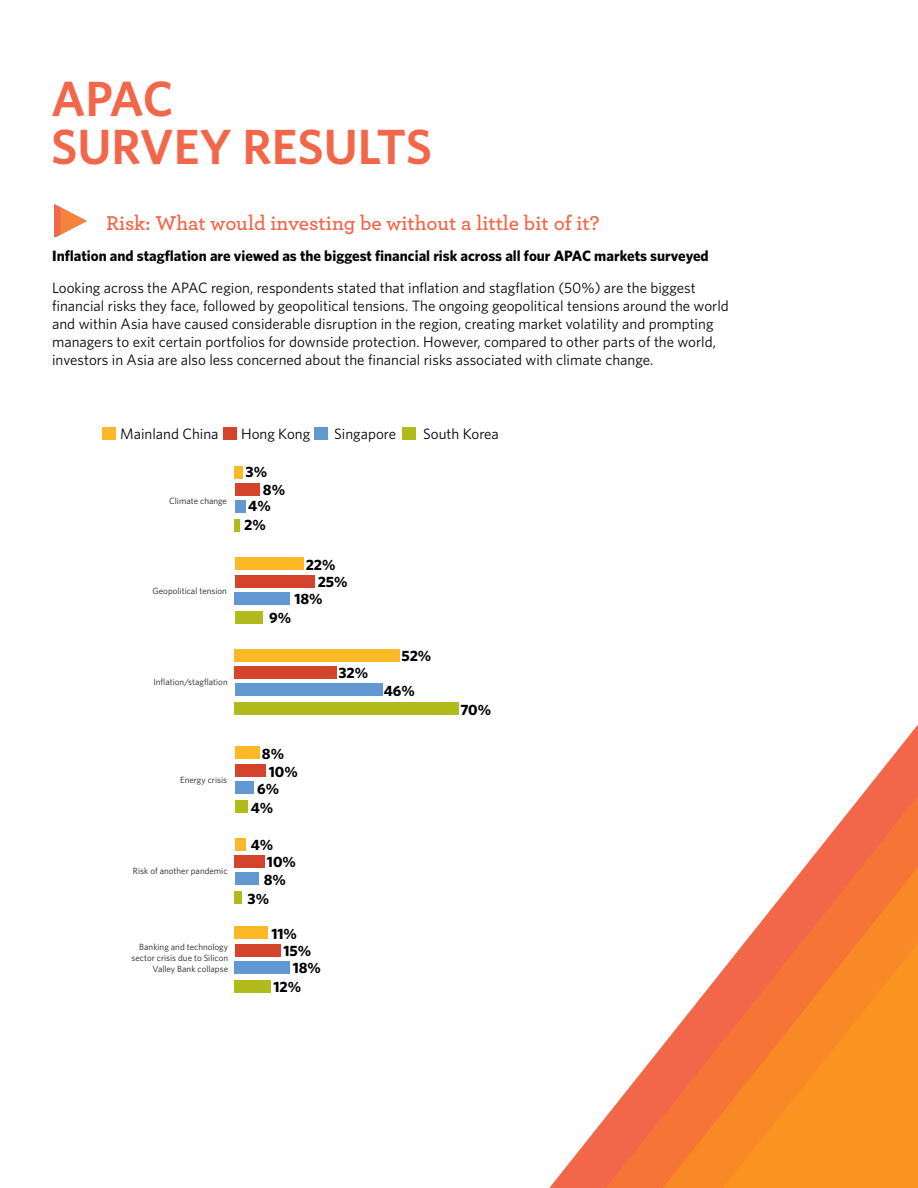
<style>
.page{position:relative;width:918px;height:1188px;background:#fff}
.page>*{position:absolute;margin:0;border:0;box-sizing:border-box;transform-origin:0 0}
.t1{font:600 49.5px "Whitney";color:#f26649}
.t2{font:600 21px "Archer";color:#f26649}
.t3{font:15px/18px "Whitney";color:#040503}
.t4{font:700 15px "Whitney";color:#040503}
.t5{font:700 15px "Whitney";color:#000}
.t6{font:15px "Whitney";color:#000}
.t7{font:9px/10.8px "Whitney";color:#231f20;text-align:right}
</style>
<div class="page">
<div style="left:102px;top:427px;width:13px;height:13px;background:#fdb825"></div>
<div style="left:315px;top:427px;width:13px;height:13px;background:#6298d1"></div>
<div style="left:223px;top:427px;width:14px;height:13px;background:#d4432c"></div>
<div style="left:402px;top:427px;width:14px;height:13px;background:#b2bb1c"></div>
<div style="left:235px;top:466px;width:8px;height:13px;background:#fdb825"></div>
<div style="left:235px;top:483px;width:24px;height:13px;background:#d4432c"></div>
<div style="left:235px;top:501px;width:10px;height:12px;background:#6298d1"></div>
<div style="left:235px;top:558px;width:68px;height:12px;background:#fdb825"></div>
<div style="left:235px;top:575px;width:80px;height:13px;background:#d4432c"></div>
<div style="left:235px;top:592px;width:55px;height:13px;background:#6298d1"></div>
<div style="left:235px;top:649px;width:165px;height:13px;background:#fdb825"></div>
<div style="left:235px;top:666px;width:102px;height:13px;background:#d4432c"></div>
<div style="left:235px;top:684px;width:148px;height:12px;background:#6298d1"></div>
<div style="left:235px;top:747px;width:24px;height:12px;background:#fdb825"></div>
<div style="left:235px;top:764px;width:30px;height:13px;background:#d4432c"></div>
<div style="left:235px;top:781px;width:19px;height:13px;background:#6298d1"></div>
<div style="left:235px;top:838px;width:10px;height:13px;background:#fdb825"></div>
<div style="left:235px;top:855px;width:30px;height:13px;background:#d4432c"></div>
<div style="left:235px;top:873px;width:24px;height:12px;background:#6298d1"></div>
<div style="left:235px;top:927px;width:33px;height:12px;background:#fdb825"></div>
<div style="left:235px;top:944px;width:46px;height:13px;background:#d4432c"></div>
<div style="left:235px;top:961px;width:55px;height:13px;background:#6298d1"></div>
<div style="left:235px;top:519px;width:5px;height:13px;background:#b2bb1c"></div>
<div style="left:235px;top:611px;width:27px;height:12px;background:#b2bb1c"></div>
<div style="left:235px;top:702px;width:224px;height:13px;background:#b2bb1c"></div>
<div style="left:235px;top:800px;width:12px;height:12px;background:#b2bb1c"></div>
<div style="left:235px;top:891px;width:7px;height:13px;background:#b2bb1c"></div>
<div style="left:235px;top:980px;width:36px;height:12px;background:#b2bb1c"></div>
<img style="left:54px;top:205px;width:32px;height:31px">
<svg style="left:549px;top:1134px;width:43px;height:54px"></svg>
<svg style="left:592px;top:724px;width:326px;height:464px"></svg>
<svg style="left:646px;top:729px;width:272px;height:459px"></svg>
<p class="t1" style="left:51px;top:66px;width:124px">APAC</p>
<p class="t1" style="left:51px;top:114px;width:383px">SURVEY RESULTS</p>
<p class="t2" style="left:106px;top:207px;width:495px">Risk: What would investing be without a little bit of it?</p>
<p class="t4" style="left:52px;top:246px;width:658px">Inflation and stagflation are viewed as the biggest financial risk across all four APAC markets surveyed</p>
<p class="t3" style="left:52px;top:278px;width:678px">Looking across the APAC region, respondents stated that inflation and stagflation (50%) are the biggest financial risks they face, followed by geopolitical tensions. The ongoing geopolitical tensions around the world and within Asia have caused considerable disruption in the region, creating market volatility and prompting managers to exit certain portfolios for downside protection. However, compared to other parts of the world, investors in Asia are also less concerned about the financial risks associated with climate change.</p>
<p class="t6" style="left:120px;top:424px;width:100px">Mainland China</p>
<p class="t6" style="left:241px;top:424px;width:71px">Hong Kong</p>
<p class="t6" style="left:334px;top:424px;width:63px">Singapore</p>
<p class="t6" style="left:423px;top:424px;width:77px">South Korea</p>
<p class="t5" style="left:246px;top:462px;width:23px">3%</p>
<p class="t5" style="left:263px;top:480px;width:24px">8%</p>
<p class="t5" style="left:248px;top:496px;width:24px">4%</p>
<p class="t7" style="left:169px;top:495px;width:59px">Climate change</p>
<p class="t7" style="left:153px;top:585px;width:76px">Geopolitical tension</p>
<p class="t7" style="left:153px;top:676px;width:76px">Inflation/stagflation</p>
<p class="t5" style="left:244px;top:514px;width:23px">2%</p>
<p class="t5" style="left:306px;top:554px;width:31px">22%</p>
<p class="t5" style="left:318px;top:572px;width:32px">25%</p>
<p class="t5" style="left:294px;top:589px;width:30px">18%</p>
<p class="t5" style="left:269px;top:608px;width:24px">9%</p>
<p class="t5" style="left:338px;top:663px;width:31px">32%</p>
<p class="t5" style="left:401px;top:646px;width:32px">52%</p>
<p class="t5" style="left:384px;top:681px;width:33px">46%</p>
<p class="t7" style="left:180px;top:774px;width:48px">Energy crisis</p>
<p class="t7" style="left:133px;top:865px;width:96px">Risk of another pandemic</p>
<p class="t7" style="left:132px;top:941px;width:98px">Banking and technology sector crisis due to Silicon<br>Valley Bank collapse</p>
<p class="t5" style="left:262px;top:744px;width:24px">8%</p>
<p class="t5" style="left:269px;top:761px;width:31px">10%</p>
<p class="t5" style="left:257px;top:779px;width:24px">6%</p>
<p class="t5" style="left:251px;top:798px;width:24px">4%</p>
<p class="t5" style="left:251px;top:835px;width:24px">4%</p>
<p class="t5" style="left:267px;top:852px;width:31px">10%</p>
<p class="t5" style="left:264px;top:870px;width:24px">8%</p>
<p class="t5" style="left:248px;top:888px;width:23px">3%</p>
<p class="t5" style="left:271px;top:923px;width:27px">11%</p>
<p class="t5" style="left:283px;top:941px;width:29px">15%</p>
<p class="t5" style="left:293px;top:958px;width:30px">18%</p>
<p class="t5" style="left:273px;top:977px;width:29px">12%</p>
<p class="t5" style="left:460px;top:700px;width:32px">70%</p>
</div>
